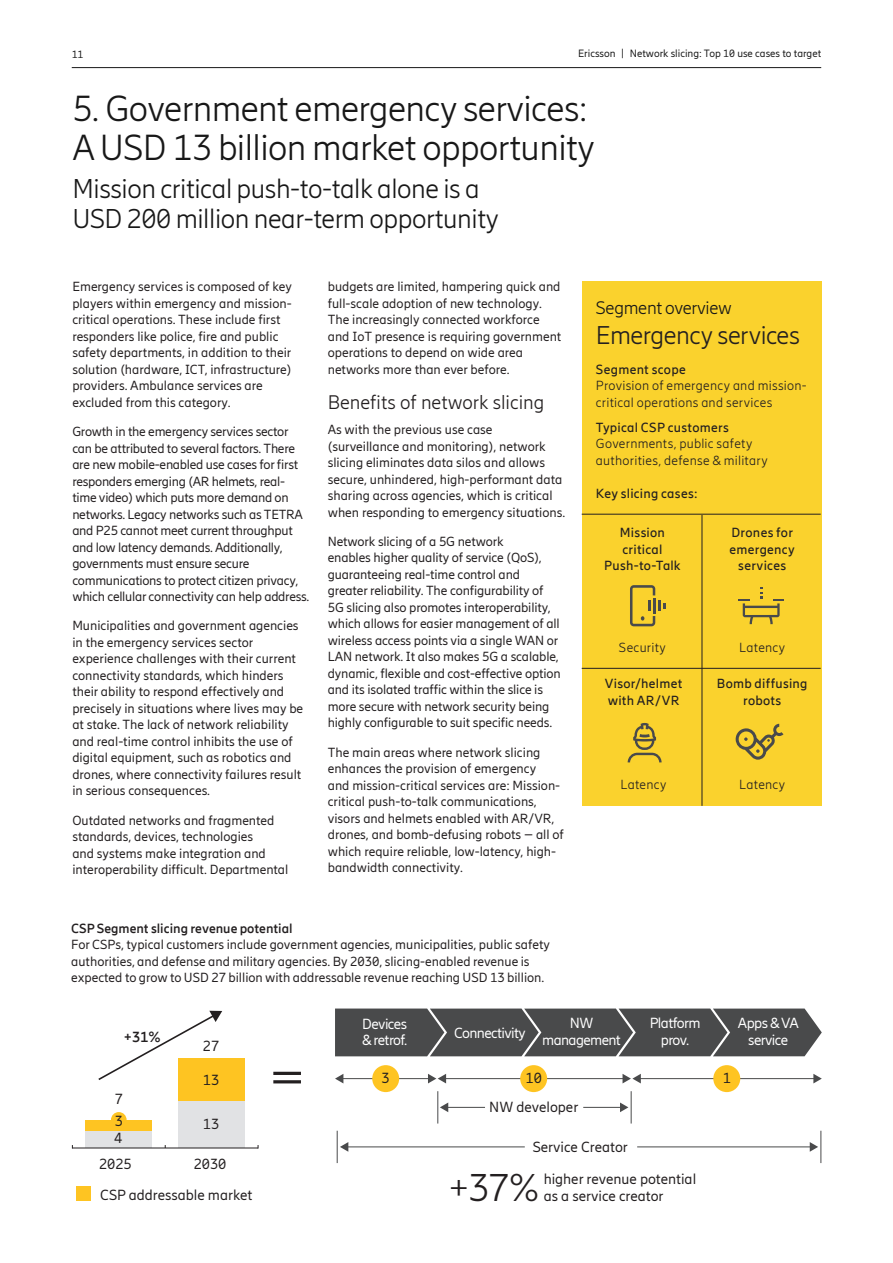
<style>
.page{position:relative;width:893px;height:1263px;background:#fff}
.page>*{position:absolute;margin:0;border:0;box-sizing:border-box;transform-origin:0 0}
.t1{font:50.55px "Ericsson Hilda";color:#231f20;scale:1.34 1}
.t2{font:300 38.4px "Ericsson Hilda";color:#231f20}
.Headline_2_black{font:300 36px/39px "Ericsson Hilda";letter-spacing:-.015em;color:#181818}
.Headline_2_black-2{font:300 27px/30px "Ericsson Hilda";letter-spacing:-.015em;color:#181818}
.Body_copy_black_inde{font:300 25.5px "Ericsson Hilda";letter-spacing:-.02em;color:#231f20}
._2nd_Header{font:300 19.5px "Ericsson Hilda";color:#231f20}
.Headline_2_black-3{font:300 18px "Ericsson Hilda";letter-spacing:-.015em;color:#181818}
.t3{font:14.55px/17.5px "Ericsson Hilda";color:#231f20}
.t4{font:14.55px/16.2px "Ericsson Hilda";letter-spacing:-.04em;color:#fff;text-align:center}
.t5{font:700 14.55px "Ericsson Hilda";color:#231f20}
.Bodycopy{font:13.2px/16.5px "Ericsson Hilda";color:#231f20}
.Bodycopy-2{font:13.2px/16.5px "Ericsson Hilda";letter-spacing:-.02em;color:#231f20}
.Body_copy_black{font:13.2px/16.5px "Ericsson Hilda";color:#231f20}
.Body_copy_black_inde-2{font:300 13.2px/16.5px "Ericsson Hilda";letter-spacing:.02em;color:#231f20}
.Body_copy_black_inde-3{font:500 13.2px/16.5px "Ericsson Hilda";letter-spacing:.02em;color:#231f20;text-align:center}
.Body_copy_black-2{font:700 13.2px "Ericsson Hilda";color:#231f20}
.t6{font:10.5px "Ericsson Hilda";color:#181818}
.s1{font-weight:500}
</style>
<div class="page">
<hr style="left:72px;top:67px;width:749px;height:1px;background:#181818">
<div style="left:582px;top:281px;width:239px;height:525px;background:#fad22d"></div>
<hr style="left:701px;top:515px;width:1px;height:291px;background:#231f20">
<hr style="left:582px;top:514px;width:239px;height:1px;background:#231f20">
<hr style="left:582px;top:668px;width:239px;height:1px;background:#231f20">
<svg style="left:736px;top:724px;width:47px;height:36px"></svg>
<svg style="left:630px;top:585px;width:35px;height:41px"></svg>
<svg style="left:628px;top:723px;width:34px;height:39px"></svg>
<svg style="left:738px;top:587px;width:46px;height:37px"></svg>
<div style="left:85px;top:1120px;width:67px;height:13px;background:#fec422"></div>
<div style="left:178px;top:1058px;width:67px;height:45px;background:#fec422"></div>
<div style="left:85px;top:1131px;width:67px;height:17px;background:#e1e2e4"></div>
<div style="left:178px;top:1102px;width:67px;height:46px;background:#e1e2e4"></div>
<hr style="left:72px;top:1147px;width:186px;height:1px;background:#231f20">
<svg style="left:98px;top:1011px;width:124px;height:69px"></svg>
<div style="left:76px;top:1186px;width:15px;height:15px;background:#fec422"></div>
<svg style="left:335px;top:1008px;width:487px;height:48px;background:#525354"></svg>
<hr style="left:342px;top:1078px;width:87px;height:1px;background:#494a4b">
<svg style="left:335px;top:1074px;width:8px;height:9px"></svg>
<div style="left:372px;top:1065px;width:27px;height:27px;background:#fec422;border-radius:50%"></div>
<hr style="left:445px;top:1078px;width:179px;height:1px;background:#494a4b">
<svg style="left:428px;top:1074px;width:18px;height:9px"></svg>
<hr style="left:447px;top:1107px;width:38px;height:1px;background:#494a4b">
<svg style="left:440px;top:1102px;width:8px;height:10px"></svg>
<hr style="left:583px;top:1107px;width:38px;height:1px;background:#494a4b">
<svg style="left:620px;top:1102px;width:8px;height:10px"></svg>
<div style="left:520px;top:1065px;width:27px;height:27px;background:#fec422;border-radius:50%"></div>
<hr style="left:639px;top:1078px;width:176px;height:1px;background:#494a4b">
<svg style="left:622px;top:1074px;width:19px;height:9px"></svg>
<svg style="left:813px;top:1074px;width:9px;height:9px"></svg>
<div style="left:713px;top:1065px;width:27px;height:27px;background:#fec422;border-radius:50%"></div>
<hr style="left:437px;top:1091px;width:1px;height:32px;background:#494a4b">
<hr style="left:631px;top:1091px;width:1px;height:32px;background:#494a4b">
<hr style="left:347px;top:1146px;width:178px;height:1px;background:#494a4b">
<svg style="left:340px;top:1142px;width:8px;height:10px"></svg>
<hr style="left:637px;top:1146px;width:174px;height:1px;background:#494a4b">
<svg style="left:810px;top:1142px;width:8px;height:10px"></svg>
<hr style="left:337px;top:1131px;width:1px;height:32px;background:#494a4b">
<hr style="left:820px;top:1131px;width:1px;height:32px;background:#494a4b">
<div style="left:111px;top:1112px;width:16px;height:16px;background:#fec422;border-radius:50%"></div>
<p class="t6" style="left:72px;top:49px;width:13px">11</p>
<p class="t6" style="left:578px;top:47px;width:245px">Ericsson | Network slicing: Top 10 use cases to target</p>
<p class="Headline_2_black" style="left:72px;top:89px;width:524px">5. Government emergency services:<br>A USD 13 billion market opportunity</p>
<p class="Headline_2_black-2" style="left:72px;top:174px;width:428px">Mission critical push-to-talk alone is a<br>USD 200 million near-term opportunity</p>
<p class="Bodycopy" style="left:72px;top:278px;width:221px">Emergency services is composed of key players within emergency and mission&shy;critical operations. These include first responders like police, fire and public safety departments, in addition to their solution (hardware, ICT, infrastructure) providers. Ambulance services are excluded from this category.</p>
<p class="Bodycopy-2" style="left:72px;top:423px;width:239px">Growth in the emergency services sector can be attributed to several factors. There are new mobile-enabled use cases for first responders emerging (AR helmets, real&shy;time video) which puts more demand on networks. Legacy networks such as TETRA and P25 cannot meet current throughput and low latency demands. Additionally, governments must ensure secure communications to protect citizen privacy, which cellular connectivity can help address.</p>
<p class="Bodycopy" style="left:72px;top:617px;width:232px">Municipalities and government agencies in the emergency services sector experience challenges with their current connectivity standards, which hinders their ability to respond effectively and precisely in situations where lives may be at stake. The lack of network reliability and real-time control inhibits the use of digital equipment, such as robotics and drones, where connectivity failures result in serious consequences.</p>
<p class="Bodycopy" style="left:72px;top:812px;width:217px">Outdated networks and fragmented standards, devices, technologies<br>and systems make integration and interoperability difficult. Departmental</p>
<p class="Bodycopy" style="left:328px;top:278px;width:235px">budgets are limited, hampering quick and full-scale adoption of new technology.<br>The increasingly connected workforce and IoT presence is requiring government operations to depend on wide area networks more than ever before.</p>
<p class="_2nd_Header" style="left:328px;top:391px;width:218px">Benefits of network slicing</p>
<p class="Bodycopy" style="left:328px;top:421px;width:239px">As with the previous use case (surveillance and monitoring), network slicing eliminates data silos and allows secure, unhindered, high-performant data sharing across agencies, which is critical when responding to emergency situations.</p>
<p class="Bodycopy" style="left:328px;top:533px;width:234px">Network slicing of a 5G network<br>enables higher quality of service (QoS), guaranteeing real-time control and greater reliability. The configurability of 5G slicing also promotes interoperability, which allows for easier management of all wireless access points via a single WAN or LAN network. It also makes 5G a scalable, dynamic, flexible and cost-effective option and its isolated traffic within the slice is more secure with network security being highly configurable to suit specific needs.</p>
<p class="Bodycopy" style="left:328px;top:744px;width:238px">The main areas where network slicing enhances the provision of emergency<br>and mission-critical services are: Mission&shy;critical push-to-talk communications, visors and helmets enabled with AR/VR, drones, and bomb-defusing robots – all of which require reliable, low-latency, high&shy;bandwidth connectivity.</p>
<p class="Body_copy_black-2" style="left:71px;top:920px;width:223px">CSP Segment slicing revenue potential</p>
<p class="Body_copy_black" style="left:71px;top:936px;width:480px">For CSPs, typical customers include government agencies, municipalities, public safety authorities, and defense and military agencies. By 2030, slicing-enabled revenue is expected to grow to USD 27 billion with addressable revenue reaching USD 13 billion.</p>
<p class="Headline_2_black-3" style="left:596px;top:298px;width:138px">Segment overview</p>
<p class="Body_copy_black_inde" style="left:596px;top:321px;width:205px">Emergency services</p>
<p class="Body_copy_black_inde-2" style="left:596px;top:361px;width:212px"><span class="s1">Segment scope<br></span>Provision of emergency and mission&shy;critical operations and services</p>
<p class="Body_copy_black_inde-2" style="left:596px;top:419px;width:173px"><span class="s1">Typical CSP customers<br></span>Governments, public safety authorities, defense &amp; military</p>
<p class="Body_copy_black_inde-3" style="left:596px;top:486px;width:103px">Key slicing cases:</p>
<p class="Body_copy_black_inde-3" style="left:604px;top:524px;width:78px">Mission critical<br>Push-to-Talk</p>
<p class="Body_copy_black_inde-3" style="left:729px;top:524px;width:67px">Drones for emergency services</p>
<p class="Body_copy_black_inde-2" style="left:619px;top:639px;width:48px">Security</p>
<p class="Body_copy_black_inde-2" style="left:739px;top:639px;width:48px">Latency</p>
<p class="Body_copy_black_inde-3" style="left:605px;top:675px;width:79px;text-align:left">Visor/helmet with AR/VR</p>
<p class="Body_copy_black_inde-3" style="left:717px;top:675px;width:92px">Bomb diffusing robots</p>
<p class="Body_copy_black_inde-2" style="left:620px;top:776px;width:48px">Latency</p>
<p class="Body_copy_black_inde-2" style="left:739px;top:776px;width:48px">Latency</p>
<p class="t5" style="left:124px;top:1028px;width:38px">+31%</p>
<p class="t3" style="left:115px;top:1091px;width:10px">7</p>
<p class="t3" style="left:115px;top:1112px;width:10px">3</p>
<p class="t3" style="left:114px;top:1129px;width:10px">4</p>
<p class="t3" style="left:203px;top:1037px;width:18px">27</p>
<p class="t3" style="left:203px;top:1071px;width:18px">13</p>
<p class="t3" style="left:203px;top:1115px;width:18px">13</p>
<p class="t3" style="left:99px;top:1155px;width:34px">2025</p>
<p class="t3" style="left:194px;top:1155px;width:34px">2030</p>
<p class="t3" style="left:100px;top:1186px;width:154px">CSP addressable market</p>
<p class="t1" style="left:268px;top:1049px;width:30px">=</p>
<p class="t4" style="left:362px;top:1016px;width:47px;text-align:left">Devices &amp; retrof.</p>
<p class="t4" style="left:454px;top:1025px;width:73px">Connectivity</p>
<p class="t4" style="left:542px;top:1015px;width:80px">NW management</p>
<p class="t4" style="left:650px;top:1015px;width:52px">Platform prov.</p>
<p class="t4" style="left:738px;top:1015px;width:62px">Apps &amp; VA service</p>
<p class="t3" style="left:382px;top:1070px;width:10px">3</p>
<p class="t3" style="left:525px;top:1070px;width:18px">10</p>
<p class="t3" style="left:723px;top:1070px;width:10px">1</p>
<p class="t3" style="left:489px;top:1098px;width:91px">NW developer</p>
<p class="t3" style="left:533px;top:1138px;width:97px">Service Creator</p>
<p class="t2" style="left:448px;top:1166px;width:93px">+37%</p>
<p class="t3" style="left:544px;top:1170px;width:154px">higher revenue potential as a service creator</p>
</div>
